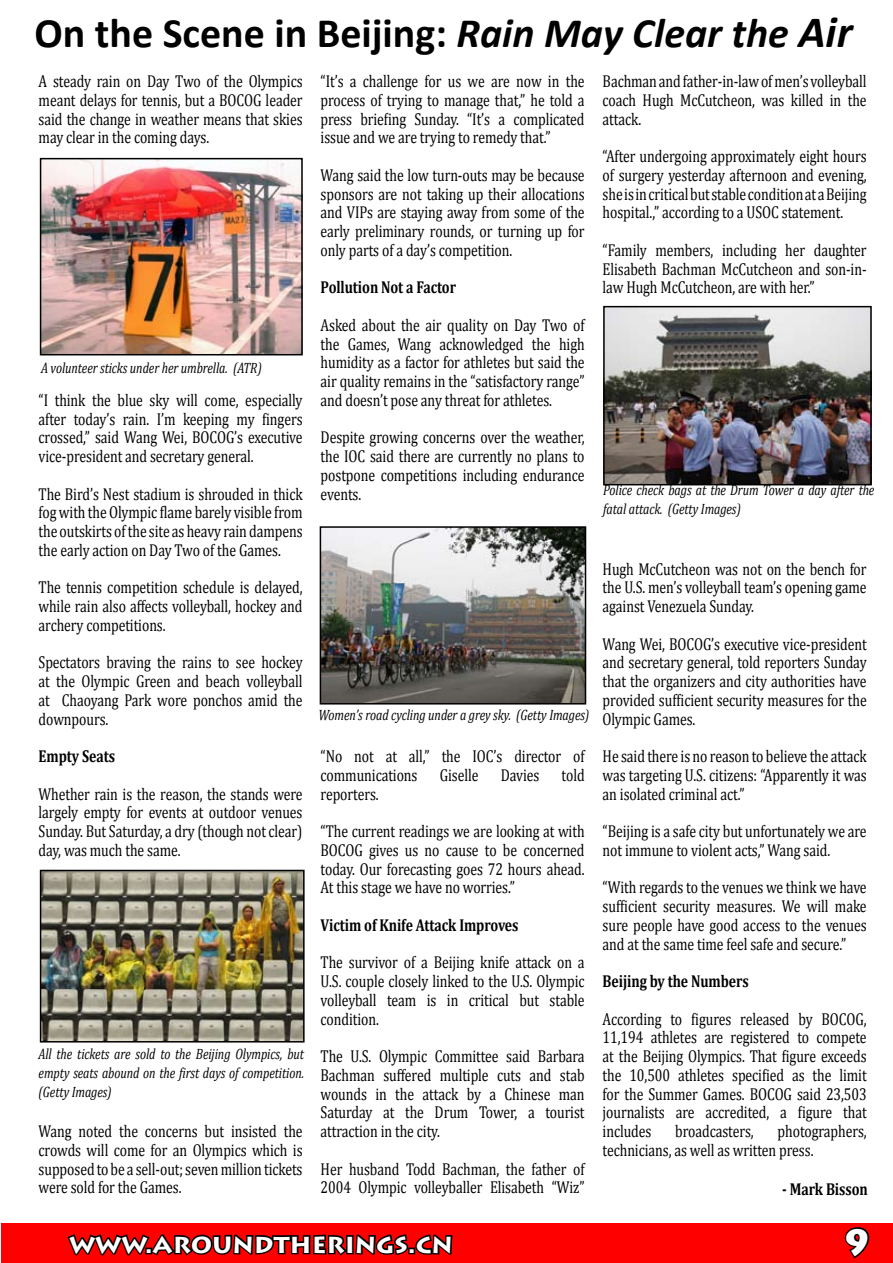
<style>
.page{position:relative;width:893px;height:1263px;background:#fff}
.page>*{position:absolute;margin:0;border:0;box-sizing:border-box;transform-origin:0 0}
.t1{font:700 42px "Calibri";color:#000}
.t2{font:700 27px "Lithos Pro";color:#fff}
.t3{font:17.25px/18.8px "Cambria";letter-spacing:-.005em;color:#000;text-align:justify;scale:.8 1}
.t4{font:700 17.25px "Cambria";letter-spacing:-.005em;color:#000;scale:.8 1}
.t5{font:italic 15px/18.8px "Cambria";letter-spacing:-.005em;color:#000;text-align:justify;scale:.8 1}
.s1{font-style:italic}
.s2{font-style:italic;font-size:45px}
</style>
<div class="page">
<div style="left:1px;top:1223px;width:892px;height:40px;background:#f00"></div>
<svg style="left:67px;top:1234px;width:386px;height:22px"></svg>
<img style="left:43px;top:161px;width:257px;height:191px">
<div style="left:40px;top:158px;width:263px;height:197px;border:2px solid #000"></div>
<img style="left:43px;top:873px;width:259px;height:166px">
<div style="left:40px;top:870px;width:265px;height:172px;border:2px solid #000"></div>
<img style="left:606px;top:309px;width:263px;height:173px">
<div style="left:603px;top:306px;width:269px;height:179px;border:2px solid #000"></div>
<img style="left:323px;top:529px;width:260px;height:172px">
<div style="left:320px;top:526px;width:266px;height:178px;border:2px solid #000"></div>
<svg style="left:846px;top:1227px;width:24px;height:32px"></svg>
<h1 class="t1" style="left:35px;top:7px;width:819px">On the Scene in Beijing: <span class="s1">Rain May Clear the</span> <span class="s2">Air</span></h1>
<p class="t3" style="left:39px;top:72px;width:332px">A steady rain on Day Two of the Olympics meant delays for tennis, but a BOCOG leader said the change in weather means that skies may clear in the coming days.</p>
<p class="t5" style="left:41px;top:358px;width:277px">A volunteer sticks under her umbrella. (ATR)</p>
<p class="t3" style="left:39px;top:390px;width:332px">“I think the blue sky will come, especially after today’s rain. I’m keeping my fingers crossed,” said Wang Wei, BOCOG’s executive vice-president and secretary general.</p>
<p class="t3" style="left:39px;top:484px;width:332px">The Bird’s Nest stadium is shrouded in thick fog with the Olympic flame barely visible from the outskirts of the site as heavy rain dampens the early action on Day Two of the Games.</p>
<p class="t3" style="left:39px;top:578px;width:332px">The tennis competition schedule is delayed, while rain also affects volleyball, hockey and archery competitions.</p>
<p class="t3" style="left:39px;top:653px;width:332px">Spectators braving the rains to see hockey at the Olympic Green and beach volleyball at Chaoyang Park wore ponchos amid the downpours.</p>
<p class="t4" style="left:39px;top:746px;width:97px">Empty Seats</p>
<p class="t3" style="left:39px;top:784px;width:332px">Whether rain is the reason, the stands were largely empty for events at outdoor venues Sunday. But Saturday, a dry (though not clear) day, was much the same.</p>
<p class="t5" style="left:39px;top:1044px;width:333px">All the tickets are sold to the Beijing Olympics, but empty seats abound on the first days of competition. (Getty Images)</p>
<p class="t3" style="left:39px;top:1122px;width:332px">Wang noted the concerns but insisted the crowds will come for an Olympics which is supposed to be a sell-out; seven million tickets were sold for the Games.</p>
<p class="t3" style="left:321px;top:72px;width:331px">“It’s a challenge for us we are now in the process of trying to manage that,” he told a press briefing Sunday. “It’s a complicated issue and we are trying to remedy that.”</p>
<p class="t3" style="left:321px;top:165px;width:331px">Wang said the low turn-outs may be because sponsors are not taking up their allocations and VIPs are staying away from some of the early preliminary rounds, or turning up for only parts of a day’s competition.</p>
<p class="t4" style="left:321px;top:277px;width:171px">Pollution Not a Factor</p>
<p class="t3" style="left:321px;top:315px;width:332px">Asked about the air quality on Day Two of the Games, Wang acknowledged the high humidity as a factor for athletes but said the air quality remains in the “satisfactory range” and doesn’t pose any threat for athletes.</p>
<p class="t3" style="left:321px;top:428px;width:332px">Despite growing concerns over the weather, the IOC said there are currently no plans to postpone competitions including endurance events.</p>
<p class="t3" style="left:603px;top:72px;width:331px">Bachman and father-in-law of men’s volleyball coach Hugh McCutcheon, was killed in the attack.</p>
<p class="t3" style="left:603px;top:147px;width:332px">“After undergoing approximately eight hours of surgery yesterday afternoon and evening, she is in critical but stable condition at a Beijing hospital.,” according to a USOC statement.</p>
<p class="t3" style="left:603px;top:240px;width:331px">“Family members, including her daughter Elisabeth Bachman McCutcheon and son-in&shy;law Hugh McCutcheon, are with her.”</p>
<p class="t5" style="left:603px;top:480px;width:341px">Police check bags at the Drum Tower a day after the fatal attack. (Getty Images)</p>
<p class="t5" style="left:318px;top:705px;width:340px">Women’s road cycling under a grey sky. (Getty Images)</p>
<p class="t3" style="left:321px;top:747px;width:331px">“No not at all,” the IOC’s director of communications</p>
<p class="t3" style="left:440px;top:765px;width:50px">Giselle</p>
<p class="t3" style="left:501px;top:765px;width:50px">Davies</p>
<p class="t3" style="left:562px;top:765px;width:30px">told</p>
<p class="t3" style="left:321px;top:775px;width:331px;line-height:37.5px">reporters.<br>“The current readings we are looking at with</p>
<p class="t3" style="left:321px;top:840px;width:332px">BOCOG gives us no cause to be concerned today. Our forecasting goes 72 hours ahead.<br>At this stage we have no worries.”</p>
<p class="t4" style="left:321px;top:914px;width:249px">Victim of Knife Attack Improves</p>
<p class="t3" style="left:321px;top:953px;width:332px">The survivor of a Beijing knife attack on a U.S. couple closely linked to the U.S. Olympic volleyball team is in critical but stable condition.</p>
<p class="t3" style="left:321px;top:1047px;width:332px">The U.S. Olympic Committee said Barbara Bachman suffered multiple cuts and stab wounds in the attack by a Chinese man Saturday at the Drum Tower, a tourist attraction in the city.</p>
<p class="t3" style="left:321px;top:1159px;width:331px">Her husband Todd Bachman, the father of<br>2004 Olympic volleyballer Elisabeth “Wiz”</p>
<p class="t3" style="left:603px;top:559px;width:331px">Hugh McCutcheon was not on the bench for the U.S. men’s volleyball team’s opening game against Venezuela Sunday.</p>
<p class="t3" style="left:603px;top:634px;width:332px">Wang Wei, BOCOG’s executive vice-president and secretary general, told reporters Sunday that the organizers and city authorities have provided sufficient security measures for the Olympic Games.</p>
<p class="t3" style="left:603px;top:747px;width:332px">He said there is no reason to believe the attack was targeting U.S. citizens: “Apparently it was an isolated criminal act.”</p>
<p class="t3" style="left:603px;top:822px;width:332px">“Beijing is a safe city but unfortunately we are not immune to violent acts,” Wang said.</p>
<p class="t3" style="left:603px;top:878px;width:332px">“With regards to the venues we think we have sufficient security measures. We will make sure people have good access to the venues and at the same time feel safe and secure.”</p>
<p class="t4" style="left:603px;top:971px;width:184px">Beijing by the Numbers</p>
<p class="t3" style="left:603px;top:1009px;width:332px">According to figures released by BOCOG, 11,194 athletes are registered to compete at the Beijing Olympics. That figure exceeds the 10,500 athletes specified as the limit for the Summer Games. BOCOG said 23,503 journalists are accredited, a figure that includes</p>
<p class="t3" style="left:603px;top:1122px;width:332px;text-indent:175px">photographers, technicians, as well as written press.</p>
<p class="t3" style="left:675px;top:1122px;width:100px">broadcasters,</p>
<p class="t4" style="left:782px;top:1178px;width:108px">- Mark Bisson</p>
<h2 class="t2" style="left:69px;top:1227px;width:385px">WWW.AROUNDTHERINGS.CN</h2>
</div>
